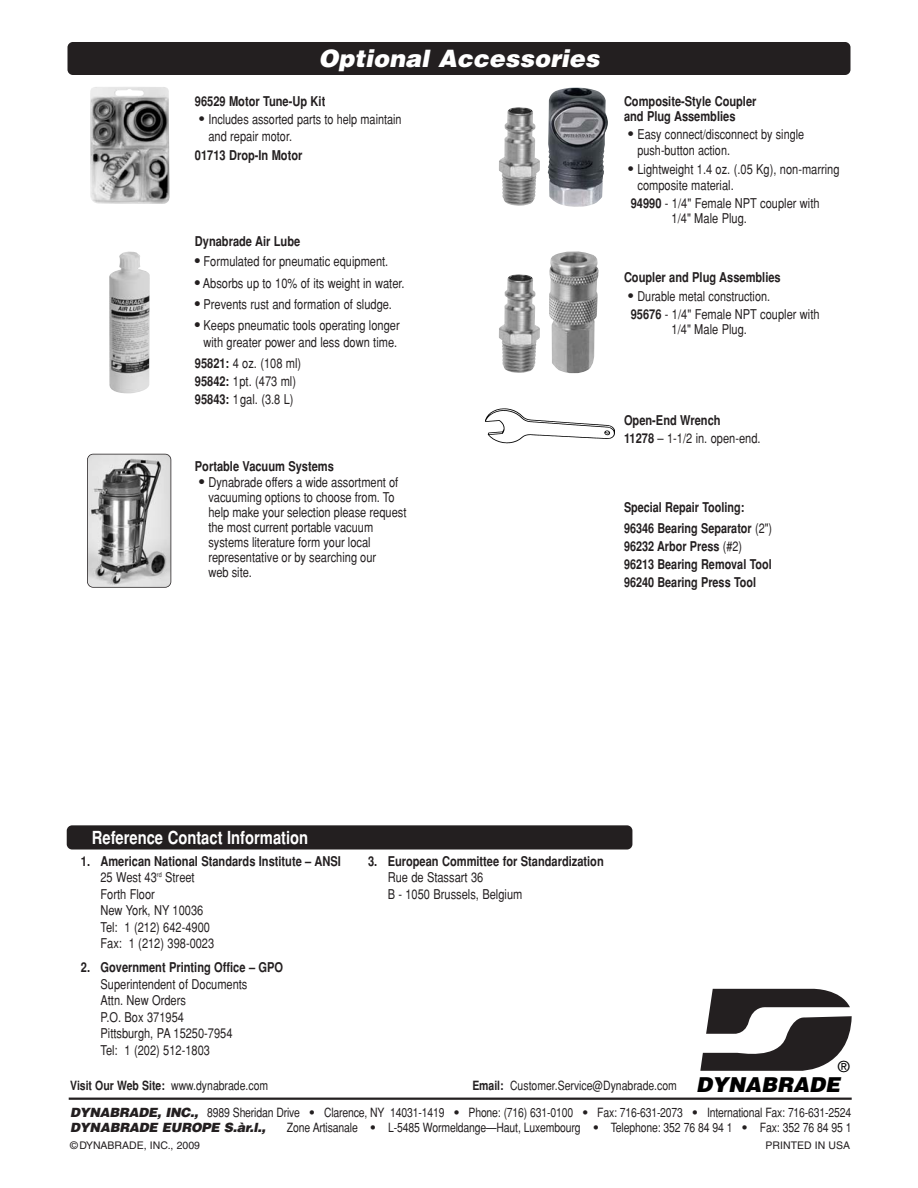
<style>
.page{position:relative;width:918px;height:1188px;background:#fff}
.page>*{position:absolute;margin:0;border:0;box-sizing:border-box;transform-origin:0 0}
.t1{font:italic 900 24px "Helvetica";color:#fff}
.t2{font:italic 900 20.55px "Helvetica";color:#000}
.t3{font:700 18px "Helvetica";color:#fff;scale:.82 1}
.t4{font:15.45px "Helvetica";color:#000}
.t5{font:13.5px/16.5px "Helvetica";color:#231f20;scale:.82 1}
.t6{font:700 13.5px/15px "Helvetica";color:#231f20;scale:.82 1}
.t7{font:13.5px/16.5px "Helvetica";color:#231f20;scale:.8 1}
.t8{font:700 13.5px/18px "Helvetica";color:#231f20;scale:.8 1}
.t9{font:12.75px/15.3px "Helvetica";letter-spacing:-.015em;color:#231f20;scale:.82 1}
.t10{font:10.5px "Helvetica";color:#231f20}
.s1{font-size:15px}
.s2{font-weight:700;font-size:15px}
.s3{font-weight:700}
.s4{font-weight:400}
.s5{font-weight:900;font-style:italic}
.s6{font-weight:900}
</style>
<div class="page">
<div style="left:67px;top:825px;width:565px;height:25px;background:#231f20;border-radius:5px"></div>
<svg style="left:700px;top:989px;width:152px;height:82px"></svg>
<hr style="left:69px;top:1098px;width:783px;height:2px;background:#231f20">
<div style="left:68px;top:42px;width:782px;height:33px;background:#231f20;border-radius:5px"></div>
<img style="left:485px;top:408px;width:130px;height:36px">
<img style="left:90px;top:87px;width:80px;height:117px">
<img style="left:548px;top:88px;width:60px;height:119px">
<img style="left:499px;top:107px;width:41px;height:99px">
<img style="left:499px;top:274px;width:41px;height:99px">
<img style="left:549px;top:252px;width:50px;height:121px">
<img style="left:109px;top:251px;width:41px;height:143px">
<div style="left:507px;top:420px;width:8px;height:12px;background:#fff"></div>
<img style="left:87px;top:454px;width:84px;height:133px;border-radius:6px">
<div style="left:87px;top:454px;width:84px;height:134px;border:2px solid #231f20;border-radius:6px"></div>
<h1 class="t1" style="left:319px;top:49px;width:286px">Optional Accessories</h1>
<p class="t6" style="left:195px;top:95px;width:161px">96529 Motor Tune-Up Kit</p>
<p class="t7" style="left:208px;top:113px;width:243px;text-indent:-9px"><span class="s1">•</span> Includes assorted parts to help maintain and repair motor.</p>
<p class="t6" style="left:195px;top:149px;width:133px">01713 Drop-In Motor</p>
<p class="t6" style="left:195px;top:235px;width:130px">Dynabrade Air Lube</p>
<p class="t5" style="left:195px;top:255px;width:237px"><span class="s2">•</span> Formulated for pneumatic equipment.</p>
<p class="t5" style="left:195px;top:276px;width:257px"><span class="s2">•</span> Absorbs up to 10% of its weight in water.</p>
<p class="t5" style="left:195px;top:297px;width:242px"><span class="s2">•</span> Prevents rust and formation of sludge.</p>
<p class="t5" style="left:195px;top:318px;width:251px;line-height:17.1px;text-align:center"><span class="s2">•</span> Keeps pneumatic tools operating longer with greater power and less down time.</p>
<p class="t5" style="left:195px;top:356px;width:131px;line-height:18px"><span class="s3">95821:</span> 4 oz. (108 ml)<br><span class="s3">95842:</span> 1pt. (473 ml)<br><span class="s3">95843:</span> 1gal. (3.8 L)</p>
<p class="t6" style="left:195px;top:460px;width:171px">Portable Vacuum Systems</p>
<p class="t5" style="left:208px;top:476px;width:243px;line-height:15.1px;text-indent:-9px"><span class="s2">•</span> Dynabrade offers a wide assortment of vacuuming options to choose from. To help make your selection please request the most current portable vacuum systems literature form your local representative or by searching our<br>web site.</p>
<p class="t6" style="left:624px;top:95px;width:163px">Composite-Style Coupler and Plug Assemblies</p>
<p class="t7" style="left:638px;top:128px;width:210px;line-height:15.6px;text-indent:-9px"><span class="s1">•</span> Easy connect/disconnect by single push-button action.</p>
<p class="t5" style="left:638px;top:163px;width:248px;line-height:15.6px;text-indent:-9px"><span class="s1">•</span> Lightweight 1.4 oz. (.05 Kg), non-marring composite material.</p>
<p class="t5" style="left:672px;top:197px;width:182px;line-height:15px;text-indent:-41px"><span class="s3">94990</span> - 1/4" Female NPT coupler with<br>1/4" Male Plug.</p>
<p class="t6" style="left:624px;top:271px;width:193px">Coupler and Plug Assemblies</p>
<p class="t7" style="left:628px;top:288px;width:241px;line-height:18.6px"><span class="s1">•</span> Durable metal construction.<br><span class="s3">95676</span> - 1/4" Female NPT coupler with</p>
<p class="t5" style="left:672px;top:322px;width:93px">1/4" Male Plug.</p>
<p class="t6" style="left:624px;top:413px;width:168px;line-height:18px">Open-End Wrench<br>11278 <span class="s4">– 1-1/2 in. open-end.</span></p>
<p class="t8" style="left:624px;top:498px;width:187px;line-height:21px">Special Repair Tooling:<br>96346 Bearing Separator <span class="s4">(2")</span></p>
<p class="t8" style="left:624px;top:539px;width:186px">96232 Arbor Press <span class="s4">(#2)<br></span>96213 Bearing Removal Tool<br>96240 Bearing Press Tool</p>
<h3 class="t3" style="left:92px;top:831px;width:265px">Reference Contact Information</h3>
<p class="t5" style="left:101px;top:854px;width:295px;text-indent:-20px"><span class="s3">1. American National Standards Institute – ANSI<br></span>25 West 43<sup>rd</sup> Street<br>Forth Floor<br>New York, NY 10036<br>Tel: 1 (212) 642-4900<br>Fax: 1 (212) 398-0023</p>
<p class="t6" style="left:81px;top:961px;width:248px">2. Government Printing Office – GPO</p>
<p class="t5" style="left:101px;top:977px;width:181px">Superintendent of Documents<br>Attn. New Orders<br>P.O. Box 371954<br>Pittsburgh, PA 15250-7954<br>Tel: 1 (202) 512-1803</p>
<p class="t6" style="left:368px;top:855px;width:289px">3. European Committee for Standardization</p>
<p class="t5" style="left:388px;top:871px;width:166px">Rue de Stassart 36<br>B - 1050 Brussels, Belgium</p>
<p class="t4" style="left:838px;top:1061px;width:13px">®</p>
<p class="t9" style="left:70px;top:1106px;width:954px"><span class="s5">DYNABRADE, INC.,</span> 8989 Sheridan Drive <span class="s6">•</span> Clarence, NY 14031-1419 <span class="s6">•</span> Phone: (716) 631-0100 <span class="s6">•</span> Fax: 716-631-2073 <span class="s6">•</span> International Fax: 716-631-2524<br><span class="s5">DYNABRADE EUROPE S.àr.l.,</span></p>
<h2 class="t2" style="left:696px;top:1078px;width:145px">DYNABRADE</h2>
<p class="t9" style="left:70px;top:1079px;width:243px"><span class="s3">Visit Our Web Site:</span> www.dynabrade.com</p>
<p class="t9" style="left:472px;top:1079px;width:251px"><span class="s3">Email:</span> Customer.Service@Dynabrade.com</p>
<p class="t9" style="left:287px;top:1121px;width:690px">Zone Artisanale <span class="s6">•</span> L-5485 Wormeldange—Haut, Luxembourg <span class="s6">•</span> Telephone: 352 76 84 94 1 <span class="s6">•</span> Fax: 352 76 84 95 1</p>
<p class="t10" style="left:70px;top:1141px;width:131px">©DYNABRADE, INC., 2009</p>
<p class="t10" style="left:766px;top:1141px;width:86px">PRINTED IN USA</p>
</div>
